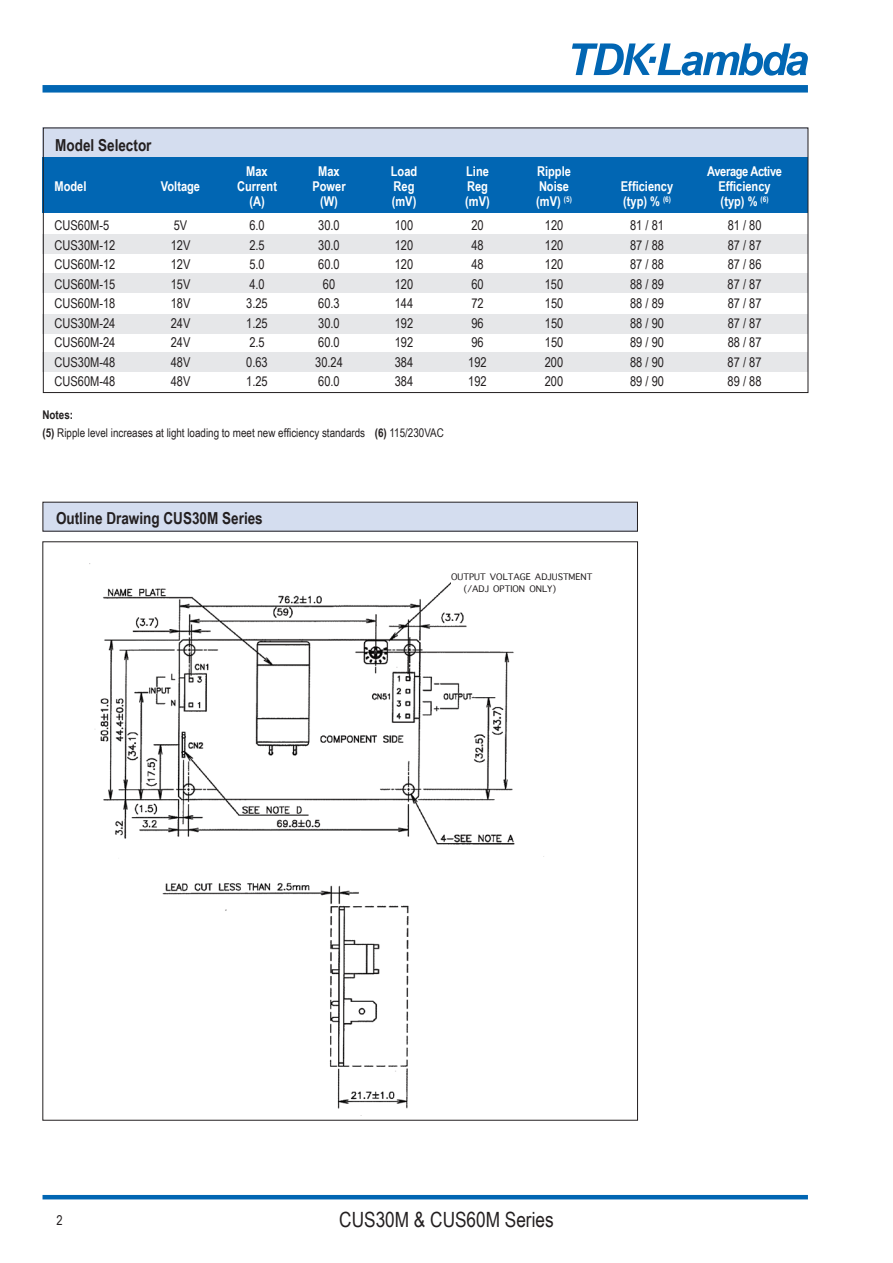
<style>
.page{position:relative;width:893px;height:1263px;background:#fff}
.page>*{position:absolute;margin:0;border:0;box-sizing:border-box;transform-origin:0 0}
.t1{font:21px "Arial Narrow";color:#231f20}
.t2{font:700 16.5px "Arial Narrow";color:#231f20}
.t3{font:13.5px "Arial Narrow";color:#231f20}
.t4{font:700 13.5px "Arial Narrow";color:#fff}
.t5{font:700 13.5px "Arial Narrow";letter-spacing:-.025em;color:#fff}
.t6{font:12px "Arial Narrow";color:#231f20}
.t7{font:700 12px "Arial Narrow";color:#231f20}
.s1{font-weight:700}
</style>
<div class="page">
<hr style="left:43px;top:1195px;width:765px;height:4px;background:#0166b3">
<div style="left:43px;top:85px;width:765px;height:8px;background:#0166b3"></div>
<svg style="left:572px;top:43px;width:236px;height:33px"></svg>
<div style="left:43px;top:234px;width:765px;height:20px;background:#e6e7e9"></div>
<div style="left:43px;top:273px;width:765px;height:20px;background:#e6e7e9"></div>
<div style="left:43px;top:314px;width:765px;height:20px;background:#e6e7e9"></div>
<div style="left:43px;top:352px;width:765px;height:20px;background:#e6e7e9"></div>
<div style="left:43px;top:128px;width:765px;height:29px;background:#d4ddef"></div>
<div style="left:43px;top:157px;width:765px;height:56px;background:#0166b3"></div>
<div style="left:43px;top:128px;width:765px;height:265px;border:1px solid #231f20"></div>
<div style="left:43px;top:502px;width:594px;height:29px;background:#d4ddef"></div>
<img style="left:89px;top:563px;width:455px;height:553px">
<div style="left:451px;top:569px;width:146px;height:25px;background:#fff"></div>
<p class="t2" style="left:55px;top:135px;width:98px">Model Selector</p>
<p class="t4" style="left:246px;top:163px;width:23px">Max</p>
<p class="t4" style="left:318px;top:163px;width:23px">Max</p>
<p class="t4" style="left:391px;top:163px;width:28px">Load</p>
<p class="t4" style="left:466px;top:163px;width:24px">Line</p>
<p class="t4" style="left:537px;top:163px;width:35px">Ripple</p>
<p class="t5" style="left:707px;top:163px;width:76px">Average Active</p>
<p class="t4" style="left:55px;top:178px;width:33px">Model</p>
<p class="t4" style="left:161px;top:178px;width:41px">Voltage</p>
<p class="t4" style="left:237px;top:178px;width:41px">Current</p>
<p class="t4" style="left:312px;top:178px;width:35px">Power</p>
<p class="t4" style="left:394px;top:178px;width:22px">Reg</p>
<p class="t4" style="left:467px;top:178px;width:22px">Reg</p>
<p class="t4" style="left:539px;top:178px;width:32px">Noise</p>
<p class="t4" style="left:621px;top:178px;width:54px">Efficiency</p>
<p class="t4" style="left:718px;top:178px;width:54px">Efficiency</p>
<p class="t4" style="left:249px;top:193px;width:17px">(A)</p>
<p class="t4" style="left:320px;top:193px;width:19px">(W)</p>
<p class="t4" style="left:392px;top:193px;width:26px">(mV)</p>
<p class="t4" style="left:465px;top:193px;width:26px">(mV)</p>
<p class="t4" style="left:536px;top:193px;width:37px">(mV) <sup>(5)</sup></p>
<p class="t4" style="left:623px;top:193px;width:49px">(typ) % <sup>(6)</sup></p>
<p class="t4" style="left:721px;top:193px;width:49px">(typ) % <sup>(6)</sup></p>
<p class="t3" style="left:55px;top:215px;width:56px">CUS60M-5</p>
<p class="t3" style="left:174px;top:215px;width:15px">5V</p>
<p class="t3" style="left:249px;top:215px;width:17px">6.0</p>
<p class="t3" style="left:318px;top:215px;width:23px">30.0</p>
<p class="t3" style="left:395px;top:215px;width:20px">100</p>
<p class="t3" style="left:471px;top:215px;width:14px">20</p>
<p class="t3" style="left:545px;top:215px;width:20px">120</p>
<p class="t3" style="left:630px;top:215px;width:35px">81 / 81</p>
<p class="t3" style="left:728px;top:215px;width:35px">81 / 80</p>
<p class="t3" style="left:55px;top:235px;width:62px">CUS30M-12</p>
<p class="t3" style="left:171px;top:235px;width:21px">12V</p>
<p class="t3" style="left:249px;top:235px;width:17px">2.5</p>
<p class="t3" style="left:318px;top:235px;width:23px">30.0</p>
<p class="t3" style="left:395px;top:235px;width:20px">120</p>
<p class="t3" style="left:471px;top:235px;width:14px">48</p>
<p class="t3" style="left:545px;top:235px;width:20px">120</p>
<p class="t3" style="left:630px;top:235px;width:35px">87 / 88</p>
<p class="t3" style="left:728px;top:235px;width:35px">87 / 87</p>
<p class="t3" style="left:55px;top:254px;width:62px">CUS60M-12</p>
<p class="t3" style="left:171px;top:254px;width:21px">12V</p>
<p class="t3" style="left:249px;top:254px;width:17px">5.0</p>
<p class="t3" style="left:318px;top:254px;width:23px">60.0</p>
<p class="t3" style="left:395px;top:254px;width:20px">120</p>
<p class="t3" style="left:471px;top:254px;width:14px">48</p>
<p class="t3" style="left:545px;top:254px;width:20px">120</p>
<p class="t3" style="left:630px;top:254px;width:35px">87 / 88</p>
<p class="t3" style="left:728px;top:254px;width:35px">87 / 86</p>
<p class="t3" style="left:55px;top:274px;width:62px">CUS60M-15</p>
<p class="t3" style="left:171px;top:274px;width:21px">15V</p>
<p class="t3" style="left:249px;top:274px;width:17px">4.0</p>
<p class="t3" style="left:323px;top:274px;width:14px">60</p>
<p class="t3" style="left:395px;top:274px;width:20px">120</p>
<p class="t3" style="left:471px;top:274px;width:14px">60</p>
<p class="t3" style="left:545px;top:274px;width:20px">150</p>
<p class="t3" style="left:630px;top:274px;width:35px">88 / 89</p>
<p class="t3" style="left:728px;top:274px;width:35px">87 / 87</p>
<p class="t3" style="left:55px;top:293px;width:62px">CUS60M-18</p>
<p class="t3" style="left:171px;top:293px;width:21px">18V</p>
<p class="t3" style="left:246px;top:293px;width:23px">3.25</p>
<p class="t3" style="left:318px;top:293px;width:23px">60.3</p>
<p class="t3" style="left:395px;top:293px;width:20px">144</p>
<p class="t3" style="left:471px;top:293px;width:14px">72</p>
<p class="t3" style="left:545px;top:293px;width:20px">150</p>
<p class="t3" style="left:630px;top:293px;width:35px">88 / 89</p>
<p class="t3" style="left:728px;top:293px;width:35px">87 / 87</p>
<p class="t3" style="left:55px;top:313px;width:62px">CUS30M-24</p>
<p class="t3" style="left:171px;top:313px;width:21px">24V</p>
<p class="t3" style="left:246px;top:313px;width:23px">1.25</p>
<p class="t3" style="left:318px;top:313px;width:23px">30.0</p>
<p class="t3" style="left:395px;top:313px;width:20px">192</p>
<p class="t3" style="left:471px;top:313px;width:14px">96</p>
<p class="t3" style="left:545px;top:313px;width:20px">150</p>
<p class="t3" style="left:630px;top:313px;width:35px">88 / 90</p>
<p class="t3" style="left:728px;top:313px;width:35px">87 / 87</p>
<p class="t3" style="left:55px;top:332px;width:62px">CUS60M-24</p>
<p class="t3" style="left:171px;top:332px;width:21px">24V</p>
<p class="t3" style="left:249px;top:332px;width:17px">2.5</p>
<p class="t3" style="left:318px;top:332px;width:23px">60.0</p>
<p class="t3" style="left:395px;top:332px;width:20px">192</p>
<p class="t3" style="left:471px;top:332px;width:14px">96</p>
<p class="t3" style="left:545px;top:332px;width:20px">150</p>
<p class="t3" style="left:630px;top:332px;width:35px">89 / 90</p>
<p class="t3" style="left:728px;top:332px;width:35px">88 / 87</p>
<p class="t3" style="left:55px;top:352px;width:62px">CUS30M-48</p>
<p class="t3" style="left:171px;top:352px;width:21px">48V</p>
<p class="t3" style="left:246px;top:352px;width:23px">0.63</p>
<p class="t3" style="left:315px;top:352px;width:29px">30.24</p>
<p class="t3" style="left:395px;top:352px;width:20px">384</p>
<p class="t3" style="left:468px;top:352px;width:20px">192</p>
<p class="t3" style="left:545px;top:352px;width:20px">200</p>
<p class="t3" style="left:630px;top:352px;width:35px">88 / 90</p>
<p class="t3" style="left:728px;top:352px;width:35px">87 / 87</p>
<p class="t3" style="left:55px;top:371px;width:62px">CUS60M-48</p>
<p class="t3" style="left:171px;top:371px;width:21px">48V</p>
<p class="t3" style="left:246px;top:371px;width:23px">1.25</p>
<p class="t3" style="left:318px;top:371px;width:23px">60.0</p>
<p class="t3" style="left:395px;top:371px;width:20px">384</p>
<p class="t3" style="left:468px;top:371px;width:20px">192</p>
<p class="t3" style="left:545px;top:371px;width:20px">200</p>
<p class="t3" style="left:630px;top:371px;width:35px">89 / 90</p>
<p class="t3" style="left:728px;top:371px;width:35px">89 / 88</p>
<p class="t7" style="left:43px;top:408px;width:32px">Notes:</p>
<p class="t6" style="left:43px;top:424px;width:403px"><span class="s1">(5)</span> Ripple level increases at light loading to meet new efficiency standards <span class="s1">(6)</span> 115/230VAC</p>
<p class="t2" style="left:56px;top:509px;width:208px">Outline Drawing CUS30M Series</p>
<p class="t3" style="left:56px;top:1210px;width:8px">2</p>
<p class="t1" style="left:339px;top:1204px;width:216px">CUS30M &amp; CUS60M Series</p>
</div>
